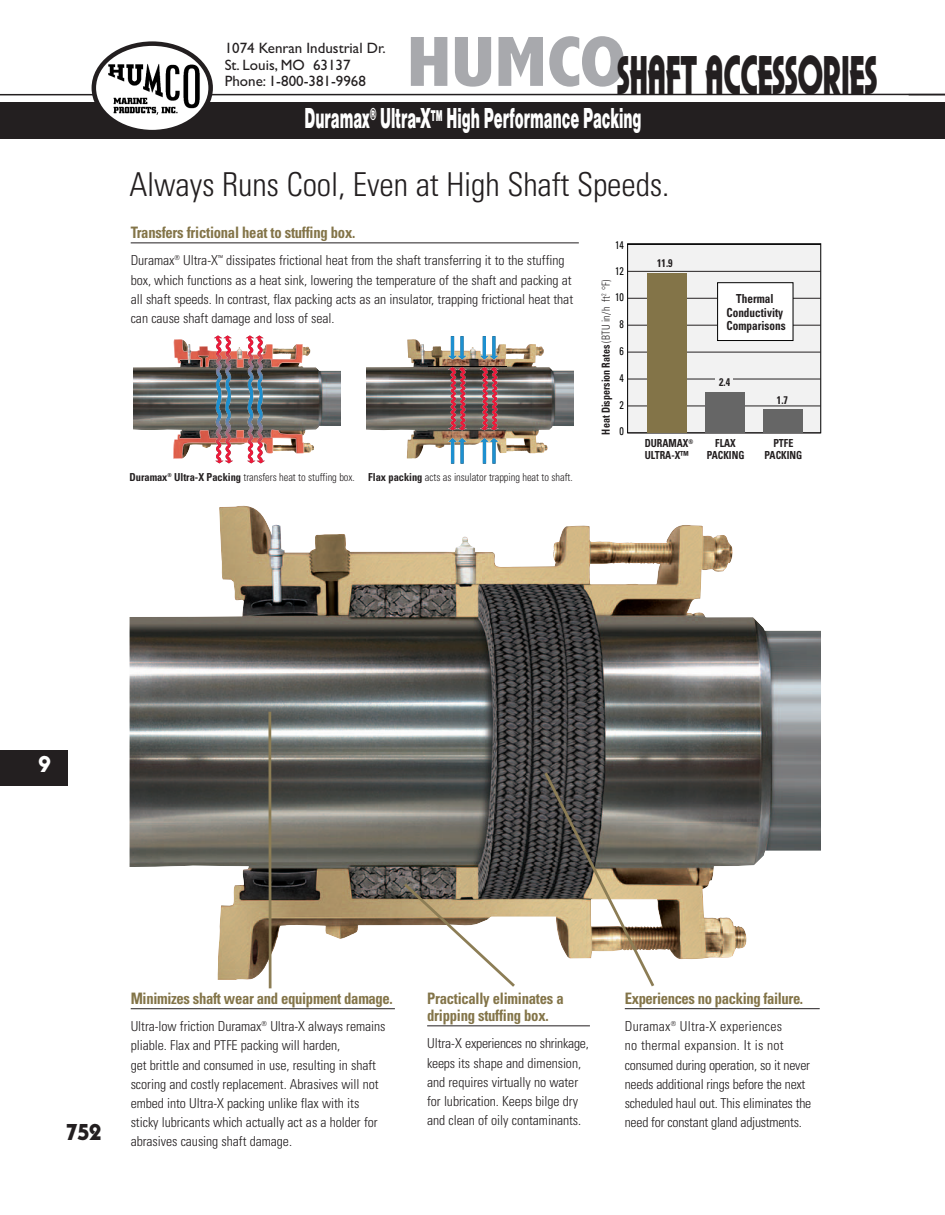
<style>
.page{position:relative;width:945px;height:1215px;background:#fff}
.page>*{position:absolute;margin:0;border:0;box-sizing:border-box;transform-origin:0 0}
.t1{font:57px "Plaza D Ultr";color:#231f20;scale:.61 1}
.t2{font:33px "Univers Condensed Light+BIUOAP";letter-spacing:-.005em;color:#231f20}
.t3{font:30px "Nimbus San D Blac";color:#fff;scale:.5 1}
.t4{font:24px "Plaza D Ultr";color:#231f20}
.t5{font:24px "Plaza D Ultr";color:#fff}
.t6{font:15.75px/17.1px "Univers Condensed Bold+FQXFMD";letter-spacing:-.02em;color:#837448;scale:.93 1}
.t7{font:15px/16.5px "Gill Sans";color:#231f20}
.t8{font:13.65px/19.2px "Univers Condensed Light+BIUOAP";letter-spacing:-.005em;color:#231f20}
.t9{font:12.45px/13.8px "Univers Condensed Bold+UGIWEN";color:#231f20;text-align:center;scale:.9 1}
.t10{font:11.1px/11.7px "Univers Condensed Bold+UGIWEN";color:#231f20;text-align:center;scale:.9 1}
.t11{font:11.1px "Univers Condensed+LSLKAA";color:#000;scale:.9 1}
.t12{font:10.95px "Univers Condensed Light+BIUOAP";letter-spacing:-.005em;color:#231f20;scale:.95 1}
.s1{font-family:"Abadi";font-weight:800;font-stretch:condensed;font-size:71.85px;color:#a8a9ad}
.s2{font-family:"Univers Condensed Light+XBYPNT"}
.s3{font-family:"Univers Condensed Bold+FQXFMD"}
</style>
<div class="page">
<div style="left:0;top:750px;width:68px;height:35px;background:#231f20"></div>
<hr style="left:0;top:94px;width:945px;height:1px;background:#231f20">
<div style="left:0;top:102px;width:945px;height:37px;background:#231f20"></div>
<svg style="left:92px;top:41px;width:121px;height:89px"></svg>
<hr style="left:131px;top:243px;width:448px;height:1px;background:#231f20">
<img style="left:129px;top:505px;width:692px;height:475px">
<hr style="left:131px;top:1008px;width:264px;height:1px;background:#231f20">
<hr style="left:427px;top:1026px;width:163px;height:1px;background:#231f20">
<hr style="left:625px;top:1008px;width:195px;height:1px;background:#231f20">
<svg style="left:268px;top:712px;width:4px;height:276px"></svg>
<svg style="left:401px;top:881px;width:117px;height:106px"></svg>
<svg style="left:542px;top:769px;width:115px;height:218px"></svg>
<div style="left:628px;top:244px;width:193px;height:189px;background:#f2f2f2"></div>
<div style="left:627px;top:244px;width:194px;height:189px;border:1px solid #000"></div>
<hr style="left:628px;top:433px;width:193px;height:1px;background:#231f20">
<hr style="left:628px;top:406px;width:193px;height:1px;background:#231f20">
<hr style="left:628px;top:379px;width:193px;height:1px;background:#231f20">
<hr style="left:628px;top:352px;width:193px;height:1px;background:#231f20">
<hr style="left:628px;top:325px;width:193px;height:1px;background:#231f20">
<hr style="left:628px;top:298px;width:193px;height:1px;background:#231f20">
<hr style="left:628px;top:271px;width:193px;height:1px;background:#231f20">
<hr style="left:628px;top:244px;width:193px;height:1px;background:#000">
<div style="left:717px;top:283px;width:76px;height:58px;background:#fff"></div>
<div style="left:717px;top:282px;width:76px;height:59px;border:1px solid #000"></div>
<div style="left:716px;top:374px;width:17px;height:12px;background:#f2f2f2"></div>
<div style="left:647px;top:274px;width:40px;height:159px;background:#837448"></div>
<div style="left:705px;top:392px;width:39px;height:41px;background:#666"></div>
<div style="left:763px;top:409px;width:39px;height:24px;background:#666"></div>
<svg style="left:407px;top:367px;width:167px;height:92px"></svg>
<img style="left:366px;top:339px;width:178px;height:119px">
<hr style="left:428px;top:366px;width:79px;height:1px;background:#000">
<hr style="left:428px;top:430px;width:78px;height:1px;background:#000">
<svg style="left:448px;top:438px;width:19px;height:26px"></svg>
<svg style="left:448px;top:367px;width:19px;height:64px"></svg>
<svg style="left:448px;top:336px;width:19px;height:24px"></svg>
<svg style="left:480px;top:438px;width:19px;height:26px"></svg>
<svg style="left:480px;top:367px;width:19px;height:64px"></svg>
<svg style="left:480px;top:336px;width:19px;height:24px"></svg>
<svg style="left:133px;top:346px;width:208px;height:105px"></svg>
<img style="left:296px;top:438px;width:15px;height:16px">
<img style="left:273px;top:344px;width:30px;height:23px">
<img style="left:273px;top:430px;width:31px;height:23px">
<img style="left:173px;top:335px;width:100px;height:129px">
<h1 class="t1" style="left:407px;top:41px;width:773px"><span class="s1">HUMCO</span>SHAFT ACCESSORIES</h1>
<p class="t7" style="left:225px;top:40px;width:163px">1074 Kenran Industrial Dr.<br>St. Louis, MO 63137<br>Phone: 1-800-381-9968</p>
<h3 class="t3" style="left:304px;top:100px;width:676px">Duramax<sup>®</sup> Ultra-X<sup>TM</sup> High Performance Packing</h3>
<h2 class="t2" style="left:129px;top:172px;width:542px">Always Runs Cool, Even at High Shaft Speeds.</h2>
<p class="t6" style="left:131px;top:225px;width:243px">Transfers frictional heat to stuffing box.</p>
<p class="t8" style="left:131px;top:252px;width:444px">Duramax<sup>®</sup> Ultra-X<sup>™</sup> dissipates frictional heat from the shaft transferring it to the stuffing box, which functions as a heat sink, lowering the temperature of the shaft and packing at all shaft speeds. In contrast, flax packing acts as an insulator, trapping frictional heat that can cause shaft damage and loss of seal.</p>
<p class="t11" style="left:615px;top:241px;width:11px">14</p>
<p class="t11" style="left:615px;top:267px;width:11px">12</p>
<p class="t10" style="left:601px;top:435px;width:173px;rotate:-90deg">Heat Dispersion Rates <span class="s2">(BTU in/h ft</span><sup>2</sup> <span class="s2">°F)</span></p>
<p class="t11" style="left:615px;top:293px;width:11px">10</p>
<p class="t11" style="left:620px;top:320px;width:6px">8</p>
<p class="t11" style="left:620px;top:347px;width:6px">6</p>
<p class="t11" style="left:620px;top:374px;width:6px">4</p>
<p class="t11" style="left:620px;top:401px;width:6px">2</p>
<p class="t11" style="left:620px;top:427px;width:6px">0</p>
<p class="t10" style="left:657px;top:258px;width:19px">11.9</p>
<p class="t9" style="left:726px;top:292px;width:67px">Thermal<br>Conductivity<br>Comparisons</p>
<p class="t10" style="left:719px;top:377px;width:14px">2.4</p>
<p class="t10" style="left:777px;top:395px;width:14px">1.7</p>
<p class="t12" style="left:130px;top:473px;width:239px"><span class="s3">Duramax</span><sup>®</sup> <span class="s3">Ultra-X Packing</span> transfers heat to stuffing box.</p>
<p class="t12" style="left:368px;top:473px;width:217px"><span class="s3">Flax packing</span> acts as insulator trapping heat to shaft.</p>
<p class="t10" style="left:645px;top:439px;width:55px;text-align:left">DURAMAX<sup>®<br></sup>ULTRA-X™</p>
<p class="t10" style="left:707px;top:439px;width:43px">FLAX<br>PACKING</p>
<p class="t10" style="left:765px;top:439px;width:43px">PTFE<br>PACKING</p>
<h3 class="t5" style="left:38px;top:749px;width:14px">9</h3>
<h3 class="t4" style="left:67px;top:1118px;width:36px">752</h3>
<p class="t6" style="left:131px;top:991px;width:283px">Minimizes shaft wear and equipment damage.</p>
<p class="t8" style="left:131px;top:1018px;width:256px">Ultra-low friction Duramax<sup>®</sup> Ultra-X always remains pliable. Flax and PTFE packing will harden,<br>get brittle and consumed in use, resulting in shaft scoring and costly replacement. Abrasives will not embed into Ultra-X packing unlike flax with its sticky lubricants which actually act as a holder for abrasives causing shaft damage.</p>
<p class="t6" style="left:427px;top:991px;width:148px">Practically eliminates a dripping stuffing box.</p>
<p class="t8" style="left:427px;top:1035px;width:163px">Ultra-X experiences no shrinkage, keeps its shape and dimension, and requires virtually no water for lubrication. Keeps bilge dry and clean of oily contaminants.</p>
<p class="t6" style="left:625px;top:991px;width:193px">Experiences no packing failure.</p>
<p class="t8" style="left:625px;top:1018px;width:188px">Duramax<sup>®</sup> Ultra-X experiences<br>no thermal expansion. It is not consumed during operation, so it never needs additional rings before the next scheduled haul out. This eliminates the need for constant gland adjustments.</p>
</div>
